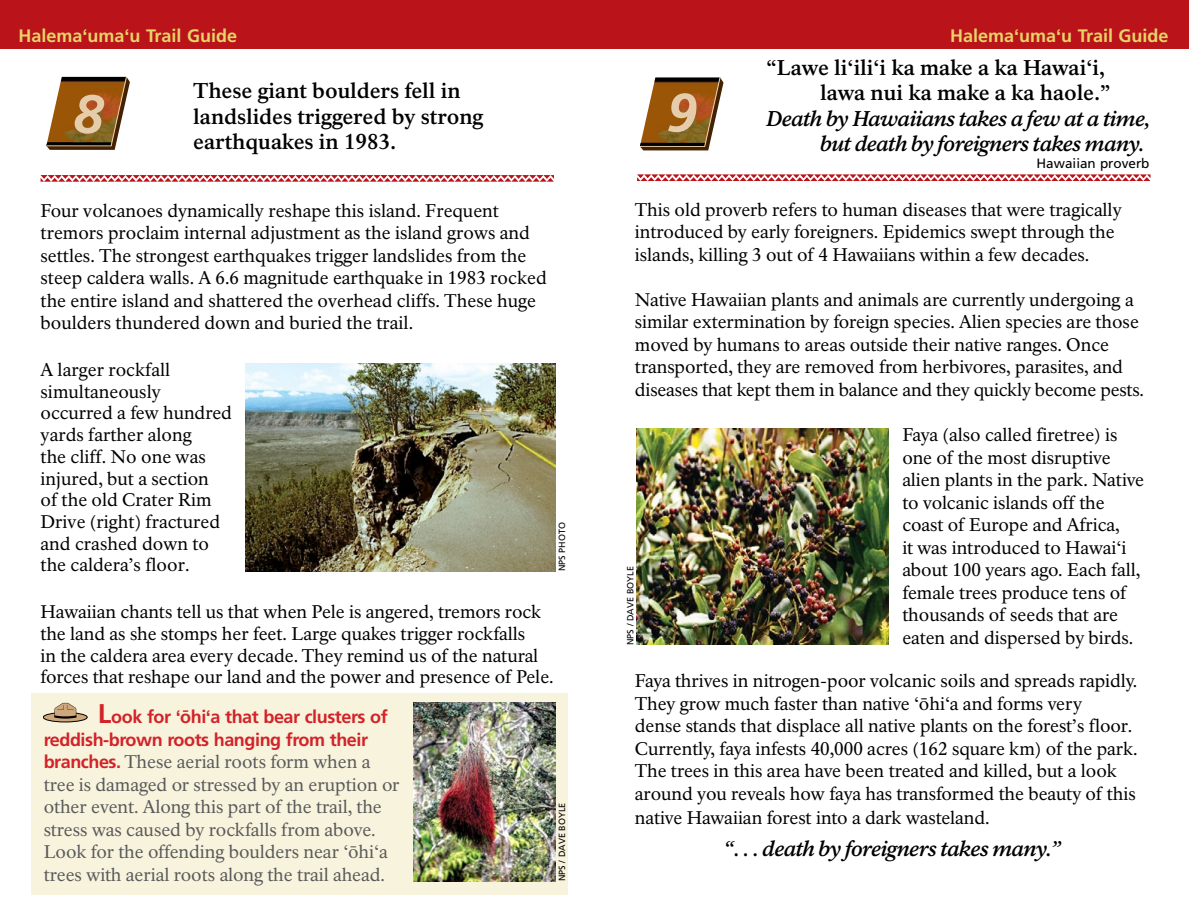
<style>
.page{position:relative;width:1189px;height:919px;background:#fff}
.page>*{position:absolute;margin:0;border:0;box-sizing:border-box;transform-origin:0 0}
.t1{font:italic 700 54px "H Frutiger LT Std";color:#e5cdac}
.t2{font:700 21px/25.5px "NPS Rawlinson OT Old";letter-spacing:-.005em;color:#000}
.t3{font:italic 700 21px/25.5px "NPS Rawlinson OT Old";letter-spacing:-.03em;color:#000}
.t4{font:18px/22.5px "NPS Rawlinson OT";color:#000}
.t5{font:18px "NPS Rawlinson OT Old";color:#58595b}
.t6{font:700 18px "H Frutiger LT Std";letter-spacing:-.025em;color:#d2232a}
.t7{font:700 18px "H Frutiger LT Std";color:#e7d468}
.t8{font:13.5px "H Frutiger LT Std";color:#000}
.t9{font:9px "H Frutiger LT Std";color:#000}
.s1{font-family:"NPS Rawlinson OT"}
.s2{font-size:27px}
.s3{font-family:"H Frutiger LT Std";font-weight:700;color:#d2232a}
</style>
<div class="page">
<div style="left:0;top:0;width:594px;height:49px;background:#ba131a"></div>
<div style="left:594px;top:0;width:594px;height:49px;background:#ba131a"></div>
<svg style="left:41px;top:175px;width:513px;height:7px"></svg>
<svg style="left:637px;top:174px;width:513px;height:7px"></svg>
<svg style="left:46px;top:77px;width:84px;height:73px"></svg>
<svg style="left:640px;top:77px;width:83px;height:73px"></svg>
<div style="left:32px;top:692px;width:536px;height:201px;background:#f8f3dc"></div>
<img style="left:246px;top:363px;width:309px;height:208px">
<img style="left:636px;top:428px;width:252px;height:216px">
<svg style="left:43px;top:712px;width:44px;height:9px"></svg>
<div style="left:43px;top:712px;width:44px;height:9px;border:1px solid #000;border-radius:50%"></div>
<svg style="left:54px;top:702px;width:22px;height:16px"></svg>
<img style="left:413px;top:702px;width:142px;height:179px">
<p class="t7" style="left:18px;top:25px;width:220px">Halema‘uma‘u Trail Guide</p>
<p class="t7" style="left:949px;top:25px;width:220px">Halema‘uma‘u Trail Guide</p>
<h1 class="t1" style="left:73px;top:82px;width:32px">8</h1>
<p class="t2" style="left:193px;top:79px;width:292px">These giant boulders fell in landslides triggered by strong earthquakes in <span class="s1">1983.</span></p>
<p class="t4" style="left:41px;top:199px;width:507px">Four volcanoes dynamically reshape this island. Frequent tremors proclaim internal adjustment as the island grows and settles. The strongest earthquakes trigger landslides from the steep caldera walls. A 6.6 magnitude earthquake in 1983 rocked the entire island and shattered the overhead cliffs. These huge boulders thundered down and buried the trail.</p>
<p class="t4" style="left:41px;top:359px;width:193px;line-height:21.8px">A larger rockfall simultaneously occurred a few hundred yards farther along<br>the cliff. No one was injured, but a section<br>of the old Crater Rim</p>
<p class="t2" style="left:766px;top:55px;width:341px">“Lawe liʻiliʻi ka make a ka Hawaiʻi,</p>
<p class="t2" style="left:820px;top:80px;width:292px">lawa nui ka make a ka haole.”</p>
<h3 class="t1" style="left:666px;top:81px;width:32px">9</h3>
<h3 class="t3" style="left:820px;top:106px;width:332px;text-indent:-54px">Death by Hawaiians takes a few at a time, but death by foreigners takes many.</h3>
<p class="t8" style="left:1036px;top:155px;width:114px">Hawaiian proverb</p>
<p class="t4" style="left:634px;top:198px;width:488px">This old proverb refers to human diseases that were tragically introduced by early foreigners. Epidemics swept through the islands, killing 3 out of 4 Hawaiians within a few decades.</p>
<p class="t4" style="left:634px;top:288px;width:510px">Native Hawaiian plants and animals are currently undergoing a similar extermination by foreign species. Alien species are those moved by humans to areas outside their native ranges. Once transported, they are removed from herbivores, parasites, and diseases that kept them in balance and they quickly become pests.</p>
<p class="t4" style="left:902px;top:423px;width:243px">Faya (also called firetree) is one of the most disruptive alien plants in the park. Native to volcanic islands off the</p>
<p class="t4" style="left:41px;top:510px;width:181px">Drive (right) fractured</p>
<p class="t4" style="left:902px;top:513px;width:219px">coast of Europe and Africa,</p>
<p class="t9" style="left:556px;top:571px;width:51px;rotate:-90deg">NPS PHOTO</p>
<p class="t4" style="left:41px;top:532px;width:170px">and crashed down to</p>
<p class="t4" style="left:902px;top:536px;width:225px">it was introduced to Hawai‘i</p>
<p class="t4" style="left:41px;top:554px;width:150px">the caldera’s floor.</p>
<p class="t4" style="left:902px;top:558px;width:239px">about 100 years ago. Each fall, female trees produce tens of</p>
<p class="t4" style="left:41px;top:600px;width:502px">Hawaiian chants tell us that when Pele is angered, tremors rock</p>
<p class="t4" style="left:41px;top:622px;width:486px">the land as she stomps her feet. Large quakes trigger rockfalls</p>
<p class="t4" style="left:41px;top:644px;width:514px;line-height:21.8px">in the caldera area every decade. They remind us of the natural forces that reshape our land and the power and presence of Pele.</p>
<p class="t9" style="left:625px;top:644px;width:80px;rotate:-90deg">NPS / DAVE BOYLE</p>
<p class="t4" style="left:902px;top:603px;width:217px">thousands of seeds that are</p>
<p class="t4" style="left:902px;top:626px;width:232px">eaten and dispersed by birds.</p>
<p class="t4" style="left:634px;top:669px;width:504px">Faya thrives in nitrogen-poor volcanic soils and spreads rapidly.<br>They grow much faster than native ‘ōhi‘a and forms very<br>dense stands that displace all native plants on the forest’s floor.</p>
<p class="t6" style="left:98px;top:705px;width:291px"><span class="s2">L</span>ook for ‘ōhi‘a that bear clusters of</p>
<h4 class="t6" style="left:44px;top:728px;width:326px">reddish-brown roots hanging from their</h4>
<p class="t4" style="left:635px;top:737px;width:504px">Currently, faya infests 40,000 acres (162 square km) of the park.</p>
<p class="t4" style="left:635px;top:759px;width:483px">The trees in this area have been treated and killed, but a look</p>
<p class="t4" style="left:635px;top:782px;width:502px">around you reveals how faya has transformed the beauty of this</p>
<p class="t5" style="left:44px;top:750px;width:328px"><span class="s3">branches.</span> These aerial roots form when a</p>
<p class="t5" style="left:44px;top:773px;width:357px">tree is damaged or stressed by an eruption or</p>
<p class="t5" style="left:44px;top:795px;width:339px">other event. Along this part of the trail, the</p>
<p class="t5" style="left:44px;top:818px;width:333px">stress was caused by rockfalls from above.</p>
<p class="t9" style="left:556px;top:880px;width:80px;rotate:-90deg">NPS / DAVE BOYLE</p>
<p class="t4" style="left:635px;top:806px;width:356px">native Hawaiian forest into a dark wasteland.</p>
<p class="t5" style="left:44px;top:840px;width:345px">Look for the offending boulders near ‘ōhi‘a</p>
<h3 class="t3" style="left:723px;top:836px;width:340px">“. . . death by foreigners takes many.”</h3>
<p class="t5" style="left:44px;top:863px;width:343px">trees with aerial roots along the trail ahead.</p>
</div>
